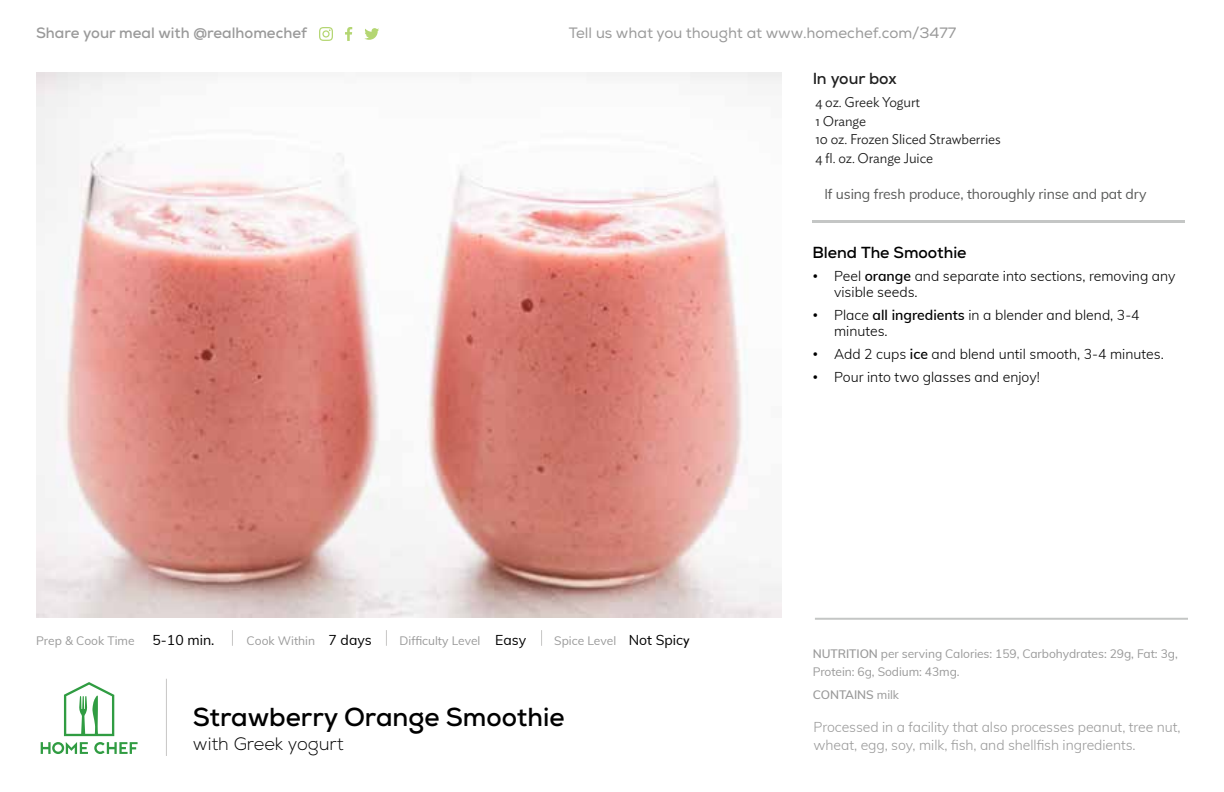
<style>
.page{position:relative;width:1224px;height:792px;background:#fff}
.page>*{position:absolute;margin:0;border:0;box-sizing:border-box;transform-origin:0 0}
.t1{font:700 26px "Nexa";color:#000}
.t2{font:300 18px "Nexa";color:#000}
.t3{font:700 16px "Nexa";color:#000}
.t4{font:15px "Nexa";color:#9a9a9a}
.t5{font:700 15px "Nexa";color:#9a9a9a}
.t6{font:300 14px/16px "Muli";color:#000}
.t7{font:300 14px/18px "Muli";letter-spacing:-.005em;color:#9a9a9a}
.t8{font:300 14px/18.6px "Ideal Sans";letter-spacing:-.005em;color:#000}
.t9{font:14px "Muli";letter-spacing:-.01em;color:#414241}
.t10{font:14px "Muli";color:#000}
.t11{font:12px/18px "Muli";letter-spacing:-.005em;color:#9a9a9a}
.t12{font:600 12px "Muli";letter-spacing:-.005em;color:#9a9a9a}
.s1{font-size:14px;color:#000}
.s2{font-family:"Ideal Sans";font-size:14px;color:#000}
.s3{font-family:"Ideal Sans"}
.s4{font-weight:600}
.s5{font-weight:400}
</style>
<div class="page">
<img style="left:36px;top:72px;width:746px;height:546px">
<svg style="left:232px;top:630px;width:1px;height:16px"></svg>
<svg style="left:386px;top:630px;width:1px;height:16px"></svg>
<svg style="left:541px;top:630px;width:1px;height:16px"></svg>
<hr style="left:815px;top:618px;width:373px;height:2px;background:#c4c6c5">
<hr style="left:812px;top:220px;width:373px;height:2px;background:#c4c6c5">
<svg style="left:345px;top:27px;width:7px;height:14px"></svg>
<svg style="left:319px;top:27px;width:14px;height:14px"></svg>
<svg style="left:364px;top:28px;width:15px;height:12px"></svg>
<svg style="left:41px;top:682px;width:97px;height:72px"></svg>
<hr style="left:166px;top:679px;width:1px;height:77px;background:#c7c6c5">
<p class="t5" style="left:36px;top:23px;width:272px">Share your meal with @realhomechef</p>
<p class="t4" style="left:569px;top:24px;width:389px">Tell us what you thought at www.homechef.com/3477</p>
<p class="t3" style="left:812px;top:68px;width:86px">In your box</p>
<p class="t8" style="left:815px;top:92px;width:187px">4 oz. Greek Yogurt<br>1 Orange<br>10 oz. Frozen Sliced Strawberries<br>4 fl. oz. Orange Juice</p>
<p class="t9" style="left:824px;top:184px;width:324px">If using fresh produce, thoroughly rinse and pat dry</p>
<p class="t11" style="left:36px;top:631px;width:100px">Prep &amp; Cook Time</p>
<p class="t10" style="left:153px;top:630px;width:63px">5-10 min.</p>
<p class="t11" style="left:247px;top:631px;width:127px">Cook Within <span class="s1">7 days</span></p>
<p class="t11" style="left:400px;top:631px;width:128px">Difficulty Level <span class="s1">Easy</span></p>
<p class="t11" style="left:554px;top:631px;width:137px">Spice Level <span class="s1">Not Spic</span><span class="s2">y</span></p>
<h1 class="t1" style="left:193px;top:700px;width:373px">Strawberry Orange Smoothie</h1>
<p class="t2" style="left:193px;top:733px;width:152px">with Greek yogurt</p>
<p class="t3" style="left:812px;top:242px;width:156px">Blend The Smoothie</p>
<p class="t6" style="left:834px;top:267px;width:343px;text-indent:-22px"><span class="s3">•</span> Peel <span class="s4">orange</span> and separate into sections, removing any visible seeds.</p>
<p class="t6" style="left:834px;top:306px;width:307px;text-indent:-22px"><span class="s3">•</span> Place <span class="s4">all ingredients</span> in a blender and blend, 3-4 minutes.</p>
<p class="t6" style="left:812px;top:345px;width:353px"><span class="s3">•</span> Add 2 cups <span class="s4">ice</span> and blend until smooth, 3-4 minutes.</p>
<p class="t6" style="left:812px;top:369px;width:229px"><span class="s3">•</span> Pour into two glasses and enjoy!</p>
<p class="t11" style="left:813px;top:644px;width:366px"><span class="s4">NUTRITION</span> per serving Calories: 159, Carbohydrates: 29g, Fat: 3g,<br>Protein: 6g, Sodium: 43mg.</p>
<p class="t12" style="left:813px;top:686px;width:88px">CONTAINS <span class="s5">milk</span></p>
<p class="t7" style="left:814px;top:718px;width:369px">Processed in a facility that also processes peanut, tree nut, wheat, egg, soy, milk, fish, and shellfish ingredients.</p>
</div>
